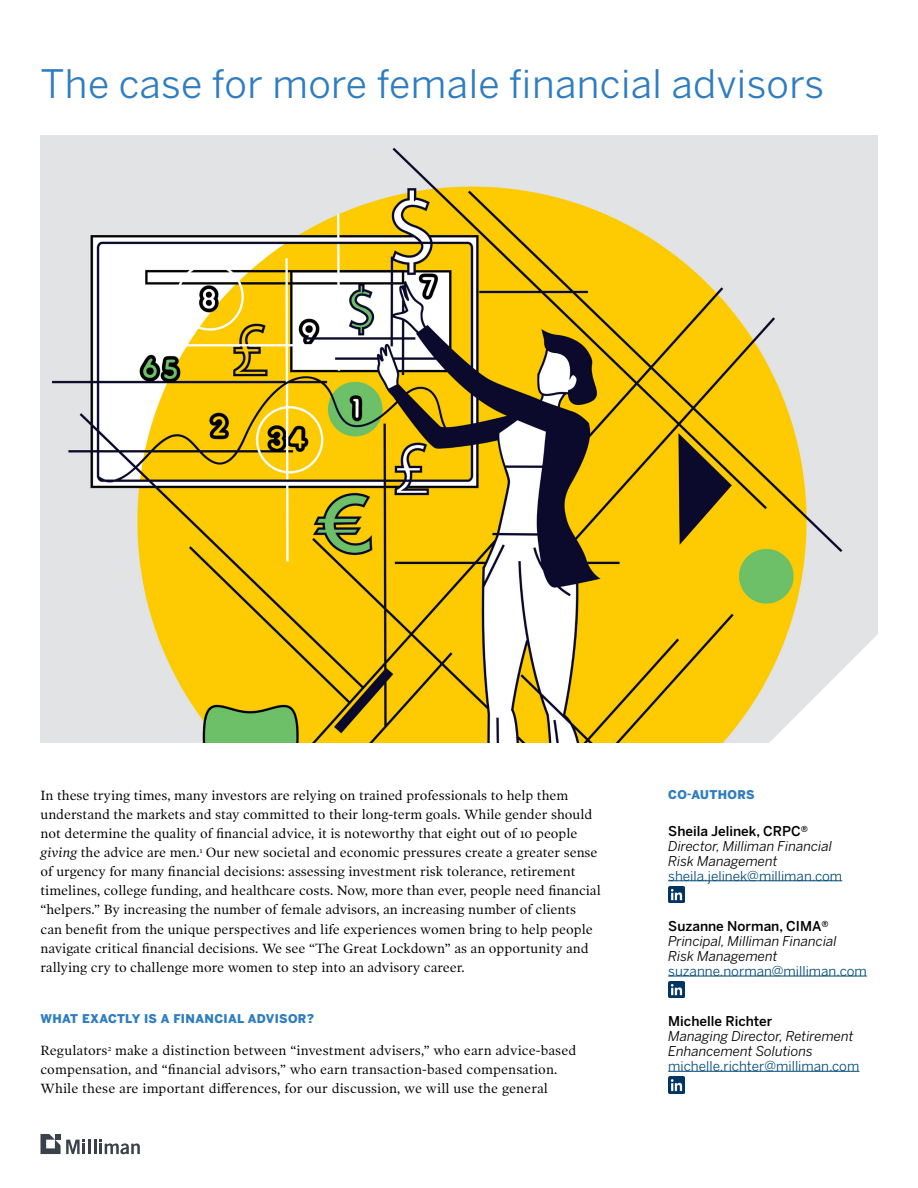
<style>
.page{position:relative;width:918px;height:1188px;background:#fff}
.page>*{position:absolute;margin:0;border:0;box-sizing:border-box;transform-origin:0 0}
.t1{font:39px "Benton Sans";letter-spacing:.01em;color:#2f7dc1}
.t2{font:13.5px/19px "Poynter OS Text One";color:#000}
.t3{font:italic 13.5px/15px "Benton Sans";color:#000}
.t4{font:13.5px "Benton Sans";color:#004977}
.t5{font:500 13.5px "Benton Sans";color:#000}
.t6{font:900 12px "Benton Sans";letter-spacing:.03em;color:#2f7dc1}
.s1{font-style:italic}
</style>
<div class="page">
<hr style="left:88px;top:1140px;width:3px;height:14px;background:#38414c">
<svg style="left:94px;top:1140px;width:46px;height:14px"></svg>
<svg style="left:41px;top:1134px;width:44px;height:20px"></svg>
<img style="left:40px;top:135px;width:837px;height:607px">
<svg style="left:763px;top:628px;width:115px;height:115px"></svg>
<hr style="left:668px;top:881px;width:174px;height:1px;background:#004977">
<hr style="left:668px;top:976px;width:199px;height:1px;background:#004977">
<hr style="left:668px;top:1071px;width:191px;height:1px;background:#004977">
<img style="left:668px;top:886px;width:16px;height:17px">
<img style="left:668px;top:982px;width:16px;height:16px">
<img style="left:668px;top:1077px;width:16px;height:16px">
<h1 class="t1" style="left:40px;top:61px;width:785px">The case for more female financial advisors</h1>
<p class="t2" style="left:40px;top:786px;width:562px">In these trying times, many investors are relying on trained professionals to help them understand the markets and stay committed to their long-term goals. While gender should not determine the quality of financial advice, it is noteworthy that eight out of 10 people <span class="s1">giving</span> the advice are men.<sup>1</sup> Our new societal and economic pressures create a greater sense of urgency for many financial decisions: assessing investment risk tolerance, retirement timelines, college funding, and healthcare costs. Now, more than ever, people need financial “helpers.” By increasing the number of female advisors, an increasing number of clients can benefit from the unique perspectives and life experiences women bring to help people navigate critical financial decisions. We see “The Great Lockdown” as an opportunity and rallying cry to challenge more women to step into an advisory career.</p>
<p class="t6" style="left:40px;top:1011px;width:275px">WHAT EXACTLY IS A FINANCIAL ADVISOR?</p>
<p class="t2" style="left:40px;top:1041px;width:537px">Regulators<sup>2</sup> make a distinction between “investment advisers,” who earn advice-based compensation, and “financial advisors,” who earn transaction-based compensation.<br>While these are important differences, for our discussion, we will use the general</p>
<p class="t6" style="left:668px;top:787px;width:88px">CO-AUTHORS</p>
<p class="t5" style="left:668px;top:823px;width:141px">Sheila Jelinek, CRPC®</p>
<p class="t3" style="left:668px;top:838px;width:165px">Director, Milliman Financial<br>Risk Management</p>
<p class="t4" style="left:668px;top:868px;width:175px">sheila.jelinek@milliman.com</p>
<p class="t5" style="left:668px;top:918px;width:162px">Suzanne Norman, CIMA®</p>
<p class="t3" style="left:668px;top:934px;width:170px">Principal, Milliman Financial<br>Risk Management</p>
<p class="t4" style="left:668px;top:963px;width:200px">suzanne.norman@milliman.com</p>
<p class="t5" style="left:668px;top:1013px;width:106px">Michelle Richter</p>
<p class="t3" style="left:668px;top:1029px;width:187px">Managing Director, Retirement<br>Enhancement Solutions</p>
<p class="t4" style="left:668px;top:1058px;width:193px">michelle.richter@milliman.com</p>
</div>
